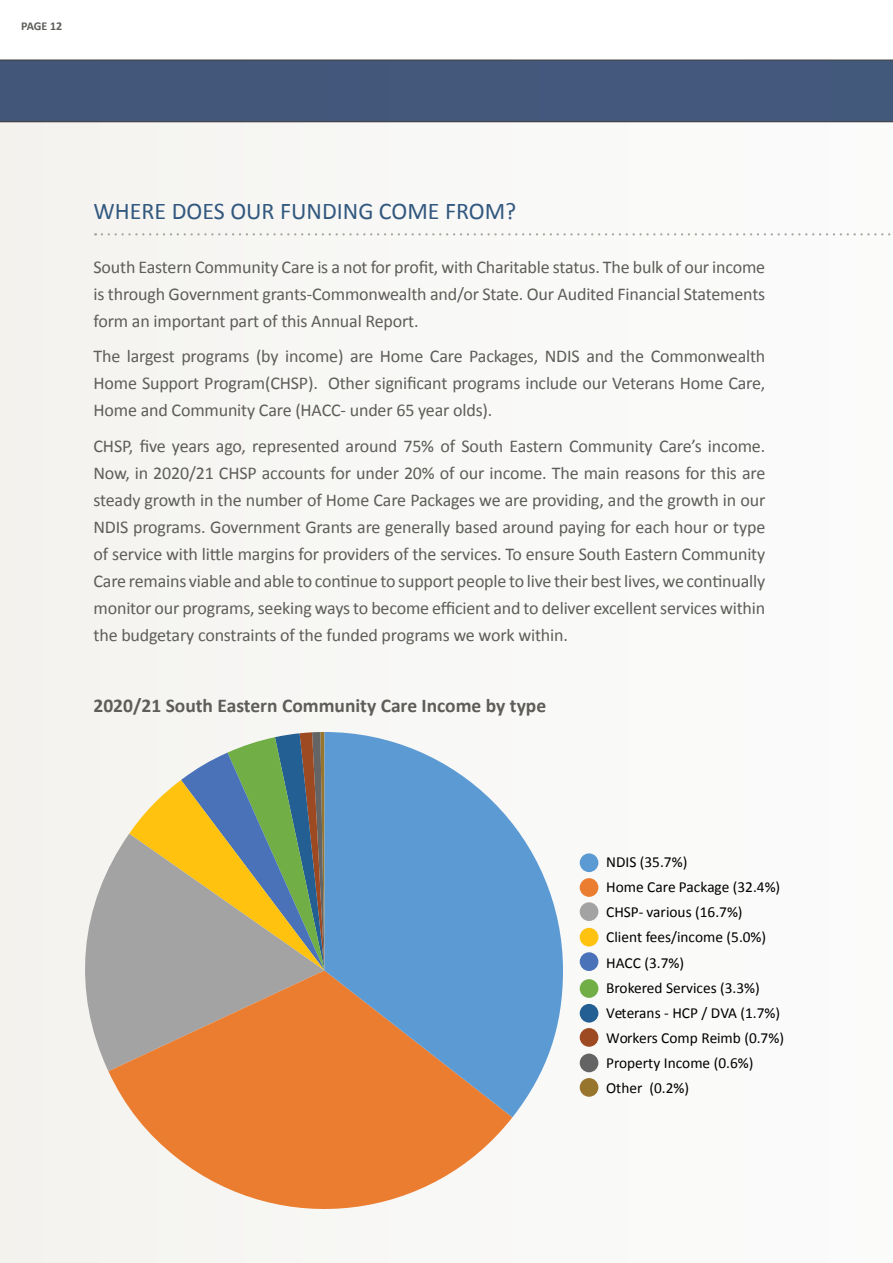
<style>
.page{position:relative;width:893px;height:1263px;background:#fff}
.page>*{position:absolute;margin:0;border:0;box-sizing:border-box;transform-origin:0 0}
.t1{font:24px "Calibri";color:#32587f}
.t2{font:700 19.5px "Calibri";color:#5e5d59}
.t3{font:18px/27px "Calibri";letter-spacing:-.01em;color:#5e5d59;text-align:justify}
.t4{font:15.3px/25px "Calibri";color:#000}
.t5{font:700 12px "Calibri";letter-spacing:-.005em;color:#5e5d59}
</style>
<div class="page">
<div style="left:0;top:60px;width:893px;height:1203px;background:#f9f9f8"></div>
<svg style="left:102px;top:233px;width:789px;height:2px"></svg>
<div style="left:0;top:60px;width:893px;height:62px;background:#43587b"></div>
<svg style="left:129px;top:732px;width:195px;height:102px"></svg>
<svg style="left:85px;top:834px;width:239px;height:237px;background:#aca888"></svg>
<svg style="left:108px;top:970px;width:404px;height:239px;fill:#eb7d31"></svg>
<svg style="left:324px;top:732px;width:239px;height:385px;fill:#5c9ad3"></svg>
<div style="left:580px;top:853px;width:18px;height:19px;background:#5c9ad3;border-radius:50%"></div>
<div style="left:580px;top:878px;width:18px;height:19px;background:#eb7d31;border-radius:50%"></div>
<div style="left:580px;top:902px;width:18px;height:19px;background:#a4a3a4;border-radius:50%"></div>
<div style="left:580px;top:928px;width:18px;height:18px;background:#ffc20e;border-radius:50%"></div>
<div style="left:580px;top:952px;width:18px;height:19px;background:#4a72b8;border-radius:50%"></div>
<div style="left:580px;top:979px;width:18px;height:19px;background:#71ae46;border-radius:50%"></div>
<div style="left:580px;top:1004px;width:18px;height:18px;background:#235f92;border-radius:50%"></div>
<div style="left:580px;top:1028px;width:18px;height:19px;background:#9d4a23;border-radius:50%"></div>
<div style="left:580px;top:1053px;width:18px;height:19px;background:#646464;border-radius:50%"></div>
<div style="left:580px;top:1078px;width:18px;height:19px;background:#98752c;border-radius:50%"></div>
<p class="t5" style="left:21px;top:19px;width:43px">PAGE 12</p>
<h1 class="t1" style="left:94px;top:196px;width:424px">WHERE DOES OUR FUNDING COME FROM?</h1>
<p class="t3" style="left:94px;top:252px;width:673px">South Eastern Community Care is a not for profit, with Charitable status. The bulk of our income is through Government grants-Commonwealth and/or State. Our Audited Financial Statements form an important part of this Annual Report.</p>
<p class="t3" style="left:94px;top:342px;width:673px">The largest programs (by income) are Home Care Packages, NDIS and the Commonwealth Home Support Program(CHSP). Other significant programs include our Veterans Home Care, Home and Community Care (HACC- under 65 year olds).</p>
<p class="t3" style="left:94px;top:431px;width:673px">CHSP, five years ago, represented around 75% of South Eastern Community Care’s income.<br>Now, in 2020/21 CHSP accounts for under 20% of our income. The main reasons for this are steady growth in the number of Home Care Packages we are providing, and the growth in our NDIS programs. Government Grants are generally based around paying for each hour or type of service with little margins for providers of the services. To ensure South Eastern Community Care remains viable and able to continue to support people to live their best lives, we continually monitor our programs, seeking ways to become efficient and to deliver excellent services within the budgetary constraints of the funded programs we work within.</p>
<p class="t2" style="left:94px;top:693px;width:454px">2020/21 South Eastern Community Care Income by type</p>
<p class="t4" style="left:606px;top:849px;width:179px">NDIS (35.7%)<br>Home Care Package (32.4%)<br>CHSP- various (16.7%)<br>Client fees/income (5.0%)<br>HACC (3.7%)<br>Brokered Services (3.3%)<br>Veterans - HCP / DVA (1.7%)<br>Workers Comp Reimb (0.7%)<br>Property Income (0.6%)<br>Other (0.2%)</p>
</div>
